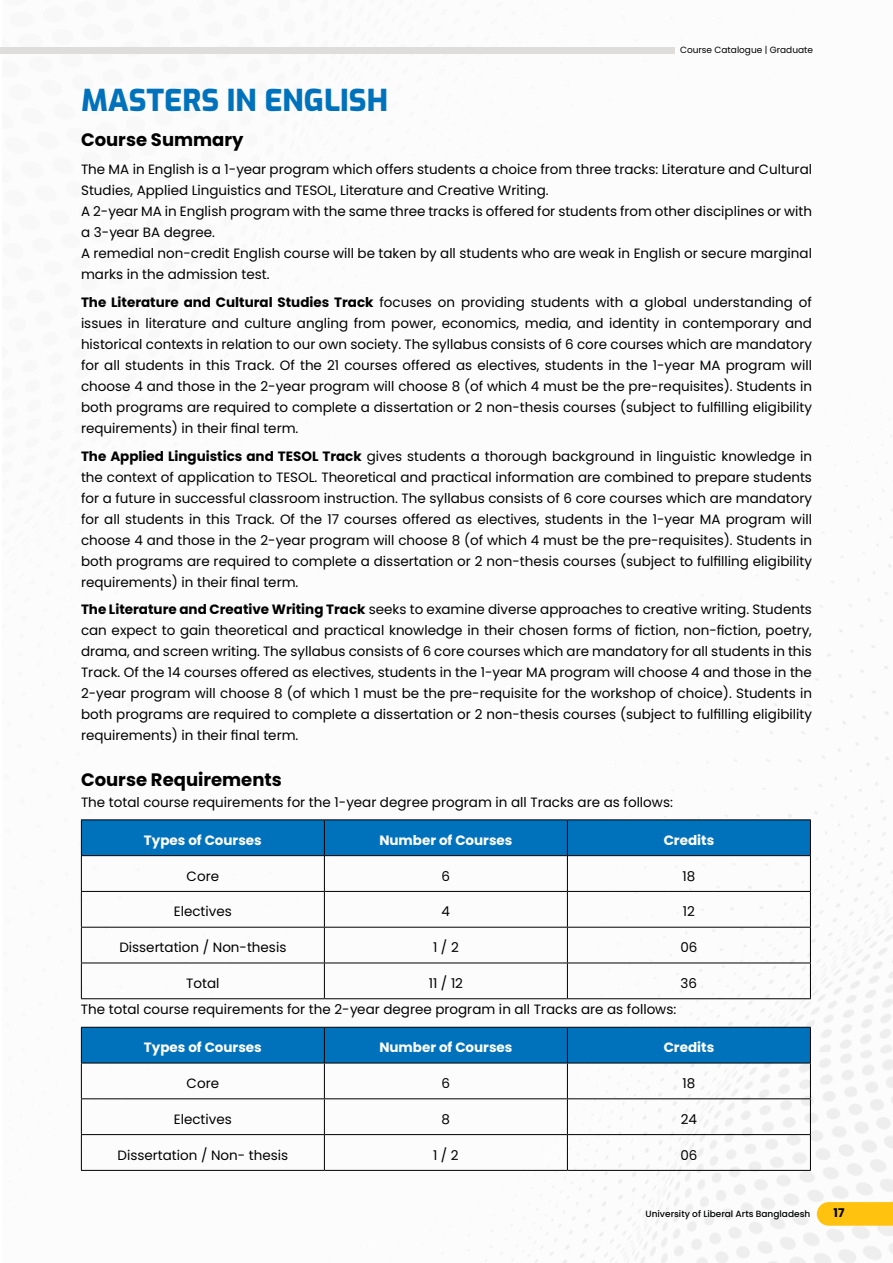
<style>
.page{position:relative;width:893px;height:1263px;background:#fff}
.page>*{position:absolute;margin:0;border:0;box-sizing:border-box;transform-origin:0 0}
.t1{font:800 30px "Exo";color:#0072bc}
.t2{font:700 18px "Poppins";color:#000}
.t3{font:13.5px/21px "Poppins";color:#000;text-align:justify}
.t4{font:700 13.5px "Poppins";color:#fff}
.t5{font:700 12px "Poppins";color:#000}
.t6{font:500 9px "Poppins";color:#000101}
.t7{font:9px "Poppins";color:#000}
.s1{font-weight:700}
</style>
<div class="page">
<svg style="left:817px;top:1202px;width:76px;height:24px;background:#fec419"></svg>
<div style="left:0;top:47px;width:675px;height:7px;background:#dedddc"></div>
<div style="left:82px;top:820px;width:728px;height:35px;background:#0072bc"></div>
<hr style="left:81px;top:819px;width:243px;height:1px;background:#000">
<hr style="left:324px;top:819px;width:243px;height:1px;background:#000">
<hr style="left:567px;top:819px;width:244px;height:1px;background:#000">
<hr style="left:81px;top:855px;width:243px;height:1px;background:#000">
<hr style="left:324px;top:855px;width:243px;height:1px;background:#000">
<hr style="left:567px;top:855px;width:244px;height:1px;background:#000">
<hr style="left:81px;top:891px;width:243px;height:1px;background:#000">
<hr style="left:324px;top:891px;width:243px;height:1px;background:#000">
<hr style="left:567px;top:891px;width:244px;height:1px;background:#000">
<hr style="left:81px;top:927px;width:243px;height:1px;background:#000">
<hr style="left:324px;top:927px;width:243px;height:1px;background:#000">
<hr style="left:567px;top:927px;width:244px;height:1px;background:#000">
<hr style="left:81px;top:962px;width:243px;height:1px;background:#000">
<hr style="left:324px;top:962px;width:243px;height:1px;background:#000">
<hr style="left:567px;top:962px;width:244px;height:1px;background:#000">
<hr style="left:81px;top:998px;width:243px;height:1px;background:#000">
<hr style="left:324px;top:998px;width:243px;height:1px;background:#000">
<hr style="left:567px;top:998px;width:244px;height:1px;background:#000">
<hr style="left:81px;top:820px;width:1px;height:35px;background:#000">
<hr style="left:81px;top:856px;width:1px;height:35px;background:#000">
<hr style="left:81px;top:892px;width:1px;height:35px;background:#000">
<hr style="left:81px;top:927px;width:1px;height:35px;background:#000">
<hr style="left:81px;top:963px;width:1px;height:35px;background:#000">
<hr style="left:324px;top:820px;width:1px;height:35px;background:#000">
<hr style="left:567px;top:820px;width:1px;height:35px;background:#000">
<hr style="left:810px;top:820px;width:1px;height:35px;background:#000">
<hr style="left:324px;top:856px;width:1px;height:35px;background:#000">
<hr style="left:567px;top:856px;width:1px;height:35px;background:#000">
<hr style="left:810px;top:856px;width:1px;height:35px;background:#000">
<hr style="left:324px;top:892px;width:1px;height:35px;background:#000">
<hr style="left:567px;top:892px;width:1px;height:35px;background:#000">
<hr style="left:810px;top:892px;width:1px;height:35px;background:#000">
<hr style="left:324px;top:927px;width:1px;height:35px;background:#000">
<hr style="left:567px;top:927px;width:1px;height:35px;background:#000">
<hr style="left:810px;top:927px;width:1px;height:35px;background:#000">
<hr style="left:324px;top:963px;width:1px;height:35px;background:#000">
<hr style="left:567px;top:963px;width:1px;height:35px;background:#000">
<hr style="left:810px;top:963px;width:1px;height:35px;background:#000">
<div style="left:82px;top:1028px;width:728px;height:35px;background:#0072bc"></div>
<hr style="left:81px;top:1027px;width:243px;height:1px;background:#000">
<hr style="left:324px;top:1027px;width:243px;height:1px;background:#000">
<hr style="left:567px;top:1027px;width:244px;height:1px;background:#000">
<hr style="left:81px;top:1063px;width:243px;height:1px;background:#000">
<hr style="left:324px;top:1063px;width:243px;height:1px;background:#000">
<hr style="left:567px;top:1063px;width:244px;height:1px;background:#000">
<hr style="left:81px;top:1098px;width:243px;height:1px;background:#000">
<hr style="left:324px;top:1098px;width:243px;height:1px;background:#000">
<hr style="left:567px;top:1098px;width:244px;height:1px;background:#000">
<hr style="left:81px;top:1134px;width:243px;height:1px;background:#000">
<hr style="left:324px;top:1134px;width:243px;height:1px;background:#000">
<hr style="left:567px;top:1134px;width:244px;height:1px;background:#000">
<hr style="left:81px;top:1170px;width:243px;height:1px;background:#000">
<hr style="left:324px;top:1170px;width:243px;height:1px;background:#000">
<hr style="left:567px;top:1170px;width:244px;height:1px;background:#000">
<hr style="left:81px;top:1028px;width:1px;height:35px;background:#000">
<hr style="left:81px;top:1063px;width:1px;height:35px;background:#000">
<hr style="left:81px;top:1099px;width:1px;height:35px;background:#000">
<hr style="left:81px;top:1135px;width:1px;height:35px;background:#000">
<hr style="left:324px;top:1028px;width:1px;height:35px;background:#000">
<hr style="left:567px;top:1028px;width:1px;height:35px;background:#000">
<hr style="left:810px;top:1028px;width:1px;height:35px;background:#000">
<hr style="left:324px;top:1063px;width:1px;height:35px;background:#000">
<hr style="left:567px;top:1063px;width:1px;height:35px;background:#000">
<hr style="left:810px;top:1063px;width:1px;height:35px;background:#000">
<hr style="left:324px;top:1099px;width:1px;height:35px;background:#000">
<hr style="left:567px;top:1099px;width:1px;height:35px;background:#000">
<hr style="left:810px;top:1099px;width:1px;height:35px;background:#000">
<hr style="left:324px;top:1135px;width:1px;height:35px;background:#000">
<hr style="left:567px;top:1135px;width:1px;height:35px;background:#000">
<hr style="left:810px;top:1135px;width:1px;height:35px;background:#000">
<p class="t7" style="left:680px;top:45px;width:134px">Course Catalogue | Graduate</p>
<h1 class="t1" style="left:81px;top:78px;width:308px">MASTERS IN ENGLISH</h1>
<h2 class="t2" style="left:81px;top:129px;width:164px">Course Summary</h2>
<p class="t3" style="left:81px;top:159px;width:732px;text-align:left">The MA in English is a 1-year program which offers students a choice from three tracks: Literature and Cultural Studies, Applied Linguistics and TESOL, Literature and Creative Writing.<br>A 2-year MA in English program with the same three tracks is offered for students from other disciplines or with a 3-year BA degree.<br>A remedial non-credit English course will be taken by all students who are weak in English or secure marginal marks in the admission test.</p>
<p class="t3" style="left:81px;top:292px;width:732px"><span class="s1">The Literature and Cultural Studies Track</span> focuses on providing students with a global understanding of issues in literature and culture angling from power, economics, media, and identity in contemporary and historical contexts in relation to our own society. The syllabus consists of 6 core courses which are mandatory for all students in this Track. Of the 21 courses offered as electives, students in the 1-year MA program will choose 4 and those in the 2-year program will choose 8 (of which 4 must be the pre-requisites). Students in both programs are required to complete a dissertation or 2 non-thesis courses (subject to fulfilling eligibility requirements) in their final term.</p>
<p class="t3" style="left:81px;top:445px;width:732px"><span class="s1">The Applied Linguistics and TESOL Track</span> gives students a thorough background in linguistic knowledge in the context of application to TESOL. Theoretical and practical information are combined to prepare students for a future in successful classroom instruction. The syllabus consists of 6 core courses which are mandatory for all students in this Track. Of the 17 courses offered as electives, students in the 1-year MA program will choose 4 and those in the 2-year program will choose 8 (of which 4 must be the pre-requisites). Students in both programs are required to complete a dissertation or 2 non-thesis courses (subject to fulfilling eligibility requirements) in their final term.</p>
<p class="t3" style="left:81px;top:599px;width:732px"><span class="s1">The Literature and Creative Writing Track</span> seeks to examine diverse approaches to creative writing. Students can expect to gain theoretical and practical knowledge in their chosen forms of fiction, non-fiction, poetry, drama, and screen writing. The syllabus consists of 6 core courses which are mandatory for all students in this Track. Of the 14 courses offered as electives, students in the 1-year MA program will choose 4 and those in the 2-year program will choose 8 (of which 1 must be the pre-requisite for the workshop of choice). Students in both programs are required to complete a dissertation or 2 non-thesis courses (subject to fulfilling eligibility requirements) in their final term.</p>
<h2 class="t2" style="left:81px;top:769px;width:202px">Course Requirements</h2>
<p class="t3" style="left:81px;top:791px;width:593px">The total course requirements for the 1-year degree program in all Tracks are as follows:</p>
<p class="t4" style="left:144px;top:832px;width:119px">Types of Courses</p>
<p class="t4" style="left:379px;top:832px;width:135px">Number of Courses</p>
<p class="t4" style="left:664px;top:832px;width:52px">Credits</p>
<p class="t3" style="left:187px;top:865px;width:34px">Core</p>
<p class="t3" style="left:442px;top:865px;width:10px">6</p>
<p class="t3" style="left:682px;top:865px;width:14px">18</p>
<p class="t3" style="left:174px;top:901px;width:59px">Electives</p>
<p class="t3" style="left:442px;top:901px;width:10px">4</p>
<p class="t3" style="left:683px;top:901px;width:14px">12</p>
<p class="t3" style="left:119px;top:937px;width:169px">Dissertation / Non-thesis</p>
<p class="t3" style="left:433px;top:937px;width:27px">1 / 2</p>
<p class="t3" style="left:680px;top:937px;width:19px">06</p>
<p class="t3" style="left:186px;top:973px;width:35px">Total</p>
<p class="t3" style="left:429px;top:973px;width:36px">11 / 12</p>
<p class="t3" style="left:681px;top:973px;width:18px">36</p>
<p class="t3" style="left:81px;top:999px;width:597px">The total course requirements for the 2-year degree program in all Tracks are as follows:</p>
<p class="t4" style="left:144px;top:1040px;width:119px">Types of Courses</p>
<p class="t4" style="left:379px;top:1040px;width:135px">Number of Courses</p>
<p class="t4" style="left:664px;top:1040px;width:52px">Credits</p>
<p class="t3" style="left:187px;top:1073px;width:34px">Core</p>
<p class="t3" style="left:442px;top:1073px;width:10px">6</p>
<p class="t3" style="left:682px;top:1073px;width:14px">18</p>
<p class="t3" style="left:174px;top:1109px;width:59px">Electives</p>
<p class="t3" style="left:442px;top:1109px;width:10px">8</p>
<p class="t3" style="left:681px;top:1109px;width:18px">24</p>
<p class="t3" style="left:118px;top:1144px;width:172px">Dissertation / Non- thesis</p>
<p class="t3" style="left:433px;top:1144px;width:27px">1 / 2</p>
<p class="t3" style="left:680px;top:1144px;width:19px">06</p>
<p class="t6" style="left:645px;top:1209px;width:166px">University of Liberal Arts Bangladesh</p>
<p class="t5" style="left:833px;top:1206px;width:12px">17</p>
</div>
